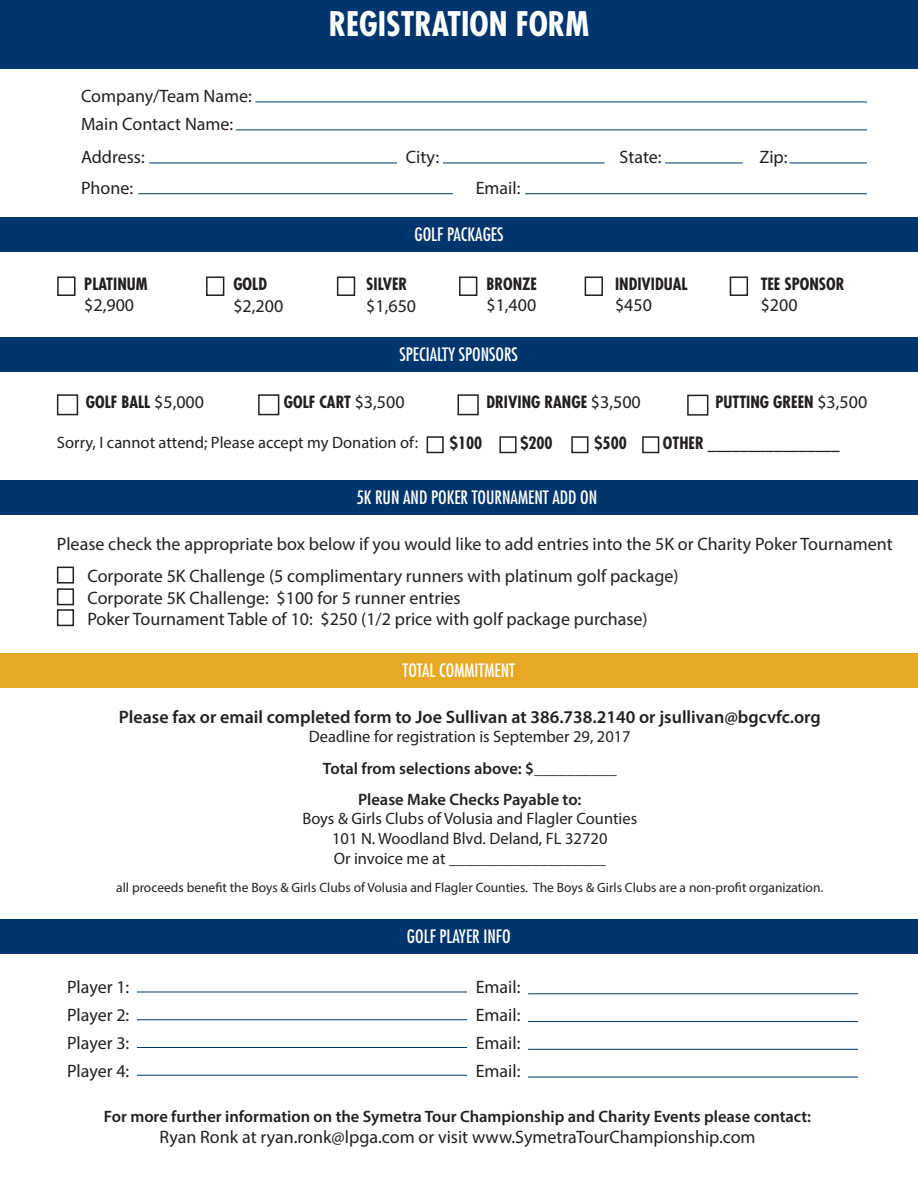
<style>
.page{position:relative;width:918px;height:1188px;background:#fff}
.page>*{position:absolute;margin:0;border:0;box-sizing:border-box;transform-origin:0 0}
.t1{font:700 condensed 33px "Futura";color:#fff}
.t2{font:18px/27.8px "Myriad Pro";color:#231f20}
.t3{font:condensed 18px "Futura";color:#fff}
.t4{font:600 18px "Myriad Pro";color:#231f20}
.t5{font:16.5px/19.8px "Myriad Pro";color:#231f20;text-align:center}
.t6{font:600 16.5px/30.3px "Myriad Pro";color:#231f20;text-align:center}
.t7{font:700 condensed 16.5px "Futura";color:#231f20}
.t8{font:13.5px "Myriad Pro";color:#231f20}
.s1{font-family:"Myriad Pro";font-weight:400;font-stretch:normal;font-size:18px}
</style>
<div class="page">
<div style="left:0;top:0;width:918px;height:68px;background:#00356e"></div>
<div style="left:0;top:218px;width:918px;height:34px;background:#00356e"></div>
<div style="left:0;top:338px;width:918px;height:34px;background:#00356e"></div>
<div style="left:0;top:480px;width:918px;height:35px;background:#00356e"></div>
<div style="left:0;top:653px;width:918px;height:35px;background:#e5a923"></div>
<div style="left:0;top:919px;width:918px;height:35px;background:#00356e"></div>
<hr style="left:255px;top:102px;width:612px;height:1px;background:#003764">
<hr style="left:236px;top:130px;width:631px;height:1px;background:#003764">
<hr style="left:149px;top:163px;width:248px;height:1px;background:#003764">
<hr style="left:138px;top:193px;width:315px;height:1px;background:#003764">
<hr style="left:525px;top:193px;width:342px;height:1px;background:#003764">
<hr style="left:443px;top:163px;width:162px;height:1px;background:#003764">
<hr style="left:665px;top:163px;width:78px;height:1px;background:#003764">
<hr style="left:789px;top:163px;width:78px;height:1px;background:#003764">
<hr style="left:137px;top:992px;width:330px;height:1px;background:#003764">
<hr style="left:137px;top:1019px;width:330px;height:1px;background:#003764">
<hr style="left:137px;top:1047px;width:330px;height:1px;background:#003764">
<hr style="left:137px;top:1075px;width:330px;height:1px;background:#003764">
<hr style="left:528px;top:993px;width:330px;height:1px;background:#003764">
<hr style="left:528px;top:1021px;width:330px;height:1px;background:#003764">
<hr style="left:528px;top:1049px;width:330px;height:1px;background:#003764">
<hr style="left:528px;top:1077px;width:330px;height:1px;background:#003764">
<div style="left:57px;top:277px;width:19px;height:19px;border:2px solid #231f20"></div>
<div style="left:57px;top:394px;width:21px;height:21px;border:2px solid #231f20"></div>
<div style="left:458px;top:394px;width:21px;height:21px;border:2px solid #231f20"></div>
<div style="left:206px;top:277px;width:18px;height:19px;border:2px solid #231f20"></div>
<div style="left:337px;top:277px;width:18px;height:19px;border:2px solid #231f20"></div>
<div style="left:459px;top:277px;width:18px;height:19px;border:2px solid #231f20"></div>
<div style="left:585px;top:277px;width:18px;height:19px;border:2px solid #231f20"></div>
<div style="left:730px;top:277px;width:18px;height:19px;border:2px solid #231f20"></div>
<div style="left:258px;top:394px;width:21px;height:21px;border:2px solid #231f20"></div>
<div style="left:687px;top:395px;width:21px;height:21px;border:2px solid #231f20"></div>
<div style="left:427px;top:436px;width:17px;height:17px;border:2px solid #231f20"></div>
<div style="left:57px;top:567px;width:17px;height:17px;border:2px solid #231f20"></div>
<div style="left:57px;top:588px;width:17px;height:17px;border:2px solid #231f20"></div>
<div style="left:57px;top:609px;width:17px;height:17px;border:2px solid #231f20"></div>
<div style="left:499px;top:436px;width:18px;height:17px;border:2px solid #231f20"></div>
<div style="left:571px;top:436px;width:17px;height:17px;border:2px solid #231f20"></div>
<div style="left:642px;top:436px;width:17px;height:17px;border:2px solid #231f20"></div>
<p class="t2" style="left:81px;top:82px;width:172px">Company/Team Name:<br>Main Contact Name:</p>
<p class="t2" style="left:81px;top:141px;width:65px;line-height:30.8px">Address:<br>Phone:</p>
<p class="t7" style="left:84px;top:273px;width:65px">PLATINUM</p>
<p class="t2" style="left:84px;top:291px;width:51px">$2,900</p>
<p class="t7" style="left:233px;top:273px;width:35px">GOLD</p>
<p class="t2" style="left:233px;top:291px;width:51px">$2,200</p>
<h1 class="t1" style="left:329px;top:2px;width:262px">REGISTRATION FORM</h1>
<p class="t2" style="left:406px;top:143px;width:35px">City:</p>
<p class="t2" style="left:620px;top:143px;width:43px">State:</p>
<p class="t2" style="left:759px;top:143px;width:30px">Zip:</p>
<p class="t2" style="left:476px;top:174px;width:46px">Email:</p>
<p class="t3" style="left:414px;top:223px;width:91px">GOLF PACKAGES</p>
<p class="t7" style="left:366px;top:273px;width:42px">SILVER</p>
<p class="t2" style="left:366px;top:291px;width:51px">$1,650</p>
<p class="t7" style="left:486px;top:273px;width:52px">BRONZE</p>
<p class="t2" style="left:486px;top:291px;width:51px">$1,400</p>
<p class="t3" style="left:400px;top:343px;width:120px">SPECIALTY SPONSORS</p>
<p class="t7" style="left:615px;top:273px;width:74px">INDIVIDUAL</p>
<p class="t2" style="left:615px;top:291px;width:38px">$450</p>
<p class="t7" style="left:761px;top:273px;width:85px">TEE SPONSOR</p>
<p class="t2" style="left:761px;top:291px;width:38px">$200</p>
<p class="t7" style="left:86px;top:391px;width:120px">GOLF BALL <span class="s1">$5,000</span></p>
<p class="t7" style="left:486px;top:392px;width:156px">DRIVING RANGE <span class="s1">$3,500</span></p>
<p class="t7" style="left:284px;top:391px;width:122px">GOLF CART <span class="s1">$3,500</span></p>
<p class="t7" style="left:716px;top:392px;width:153px">PUTTING GREEN <span class="s1">$3,500</span></p>
<p class="t5" style="left:57px;top:433px;width:363px">Sorry, I cannot attend; Please accept my Donation of:</p>
<p class="t7" style="left:450px;top:433px;width:34px">$100</p>
<p class="t7" style="left:520px;top:433px;width:34px">$200</p>
<p class="t7" style="left:595px;top:433px;width:34px">$500</p>
<p class="t7" style="left:663px;top:433px;width:178px">OTHER ________________</p>
<p class="t3" style="left:356px;top:486px;width:242px">5K RUN AND POKER TOURNAMENT ADD ON</p>
<p class="t2" style="left:87px;top:528px;width:807px;line-height:32.1px;text-indent:-31px">Please check the appropriate box below if you would like to add entries into the 5K or Charity Poker Tournament<br>Corporate 5K Challenge (5 complimentary runners with platinum golf package)</p>
<p class="t2" style="left:87px;top:587px;width:562px;line-height:21.6px">Corporate 5K Challenge: $100 for 5 runner entries<br>Poker Tournament Table of 10: $250 (1/2 price with golf package purchase)</p>
<p class="t3" style="left:403px;top:659px;width:114px">TOTAL COMMITMENT</p>
<p class="t4" style="left:119px;top:705px;width:703px">Please fax or email completed form to Joe Sullivan at 386.738.2140 or jsullivan@bgcvfc.org</p>
<p class="t5" style="left:309px;top:727px;width:323px">Deadline for registration is September 29, 2017</p>
<p class="t6" style="left:323px;top:753px;width:295px">Total from selections above: $__________<br>Please Make Checks Payable to:</p>
<p class="t5" style="left:302px;top:809px;width:336px">Boys &amp; Girls Clubs of Volusia and Flagler Counties<br>101 N. Woodland Blvd. Deland, FL 32720<br>Or invoice me at ___________________</p>
<p class="t8" style="left:116px;top:879px;width:709px">all proceeds benefit the Boys &amp; Girls Clubs of Volusia and Flagler Counties. The Boys &amp; Girls Clubs are a non-profit organization.</p>
<p class="t3" style="left:407px;top:925px;width:105px">GOLF PLAYER INFO</p>
<p class="t2" style="left:67px;top:973px;width:64px;text-align:justify">Player 1:<br>Player 2:<br>Player 3:<br>Player 4:</p>
<p class="t2" style="left:476px;top:973px;width:46px;text-align:justify">Email:<br>Email:<br>Email:<br>Email:</p>
<p class="t6" style="left:104px;top:1101px;width:709px">For more further information on the Symetra Tour Championship and Charity Events please contact:</p>
<p class="t2" style="left:159px;top:1123px;width:598px">Ryan Ronk at ryan.ronk@lpga.com or visit www.SymetraTourChampionship.com</p>
</div>
